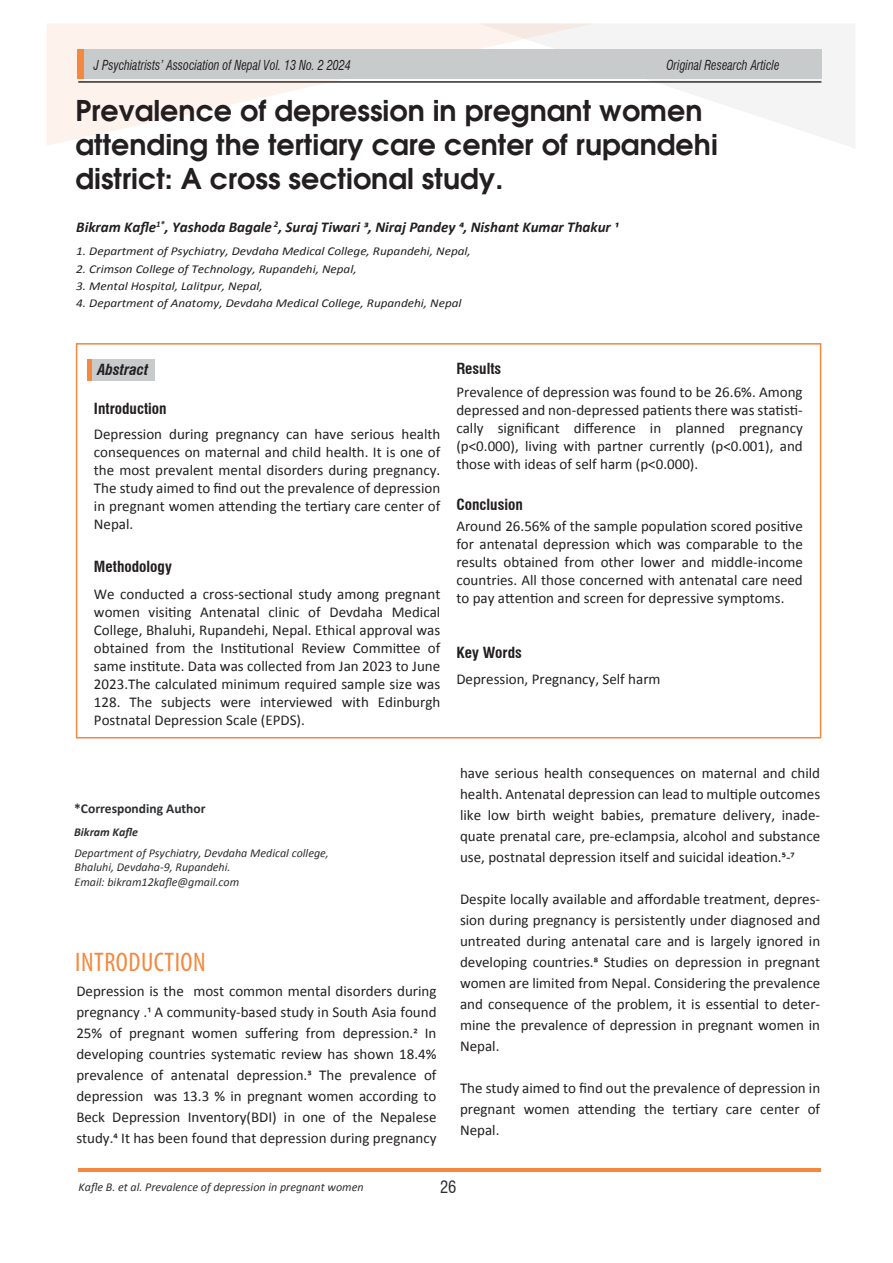
<style>
.page{position:relative;width:893px;height:1263px;background:#fff}
.page>*{position:absolute;margin:0;border:0;box-sizing:border-box;transform-origin:0 0}
.t1{font:600 28.5px/34.2px "Avant Garde";color:#231f20}
.t2{font:condensed 27px "Myriad Pro";letter-spacing:.02em;color:#f5883f}
.t3{font:condensed 16.5px "Swiss 721 BT";color:#2c2e31}
.t4{font:15px/18px "Calibri";color:#231f20;text-align:justify}
.t5{font:italic 700 15px "Calibri";color:#231f20}
.t6{font:700 condensed 15px "Swiss 721 BT";color:#231f20}
.t7{font:italic 700 condensed 15px "Swiss 721 BT";color:#231f20}
.t8{font:italic condensed 13.5px "Swiss 721 BT";color:#231f20;scale:.89 1}
.t9{font:700 13.5px "Calibri";color:#2c2e31}
.t10{font:italic 12px "Calibri";color:#231f20;scale:1.1 1}
.t11{font:italic 12px/14.4px "Calibri";color:#2c2e31}
.t12{font:italic 700 12px "Calibri";color:#2c2e31}
</style>
<div class="page">
<div style="left:76px;top:343px;width:745px;height:395px;border:2px solid #f5883f"></div>
<svg style="left:594px;top:24px;width:261px;height:124px;fill:#f4f4f5"></svg>
<svg style="left:47px;top:23px;width:547px;height:123px"></svg>
<hr style="left:78px;top:81px;width:743px;height:2px;background:#2c2e31">
<hr style="left:79px;top:1168px;width:742px;height:4px;background:#f5883f">
<div style="left:87px;top:359px;width:68px;height:21px;background:#c8cbcc"></div>
<div style="left:87px;top:359px;width:5px;height:21px;background:#f5883f"></div>
<div style="left:78px;top:49px;width:743px;height:30px;background:#c8cbcc"></div>
<div style="left:78px;top:49px;width:6px;height:30px;background:#f5883f"></div>
<p class="t8" style="left:94px;top:57px;width:290px">J Psychiatrists’ Association of Nepal Vol. 13 No. 2 2024</p>
<p class="t8" style="left:666px;top:57px;width:129px">Original Research Article</p>
<h1 class="t1" style="left:75px;top:93px;width:644px">Prevalence of depression in pregnant women attending the tertiary care center of rupandehi district: A cross sectional study.</h1>
<p class="t5" style="left:76px;top:217px;width:543px">Bikram Kafle<sup>1*</sup>, Yashoda Bagale <sup>2</sup>, Suraj Tiwari 3, Niraj Pandey 4, Nishant Kumar Thakur 1</p>
<p class="t10" style="left:76px;top:243px;width:360px">1. Department of Psychiatry, Devdaha Medical College, Rupandehi, Nepal,</p>
<p class="t10" style="left:76px;top:260px;width:256px">2. Crimson College of Technology, Rupandehi, Nepal,</p>
<p class="t10" style="left:76px;top:278px;width:171px">3. Mental Hospital, Lalitpur, Nepal,</p>
<p class="t10" style="left:76px;top:295px;width:352px">4. Department of Anatomy, Devdaha Medical College, Rupandehi, Nepal</p>
<p class="t7" style="left:97px;top:361px;width:52px">Abstract</p>
<p class="t6" style="left:94px;top:400px;width:74px">Introduction</p>
<p class="t4" style="left:94px;top:425px;width:348px">Depression during pregnancy can have serious health consequences on maternal and child health. It is one of the most prevalent mental disorders during pregnancy.<br>The study aimed to find out the prevalence of depression in pregnant women attending the tertiary care center of Nepal.</p>
<p class="t6" style="left:94px;top:558px;width:79px">Methodology</p>
<p class="t4" style="left:94px;top:585px;width:348px">We conducted a cross-sectional study among pregnant women visiting Antenatal clinic of Devdaha Medical College, Bhaluhi, Rupandehi, Nepal. Ethical approval was obtained from the Institutional Review Committee of same institute. Data was collected from Jan 2023 to June 2023.The calculated minimum required sample size was 128. The subjects were interviewed with Edinburgh Postnatal Depression Scale (EPDS).</p>
<p class="t6" style="left:456px;top:359px;width:46px">Results</p>
<p class="t4" style="left:456px;top:383px;width:348px">Prevalence of depression was found to be 26.6%. Among depressed and non-depressed patients there was statisti&shy;cally significant difference in planned pregnancy (p&lt;0.000), living with partner currently (p&lt;0.001), and those with ideas of self harm (p&lt;0.000).</p>
<p class="t6" style="left:456px;top:496px;width:68px">Conclusion</p>
<p class="t4" style="left:456px;top:517px;width:348px">Around 26.56% of the sample population scored positive for antenatal depression which was comparable to the results obtained from other lower and middle-income countries. All those concerned with antenatal care need to pay attention and screen for depressive symptoms.</p>
<p class="t6" style="left:456px;top:643px;width:67px">Key Words</p>
<p class="t4" style="left:456px;top:670px;width:206px">Depression, Pregnancy, Self harm</p>
<p class="t9" style="left:74px;top:800px;width:133px">*Corresponding Author</p>
<p class="t12" style="left:74px;top:825px;width:65px">Bikram Kafle</p>
<p class="t11" style="left:75px;top:845px;width:256px">Department of Psychiatry, Devdaha Medical college,<br>Bhaluhi, Devdaha-9, Rupandehi.<br>Email: bikram12kafle@gmail.com</p>
<h2 class="t2" style="left:75px;top:946px;width:132px">INTRODUCTION</h2>
<p class="t4" style="left:76px;top:981px;width:362px;line-height:21px">Depression is the most common mental disorders during pregnancy .1 A community-based study in South Asia found 25% of pregnant women suffering from depression.2 In developing countries systematic review has shown 18.4% prevalence of antenatal depression.3 The prevalence of depression was 13.3 % in pregnant women according to Beck Depression Inventory(BDI) in one of the Nepalese study.4 It has been found that depression during pregnancy</p>
<p class="t4" style="left:460px;top:763px;width:362px;line-height:21px">have serious health consequences on maternal and child health. Antenatal depression can lead to multiple outcomes like low birth weight babies, premature delivery, inade&shy;quate prenatal care, pre-eclampsia, alcohol and substance use, postnatal depression itself and suicidal ideation.5-7</p>
<p class="t4" style="left:460px;top:889px;width:362px;line-height:21px">Despite locally available and affordable treatment, depres&shy;sion during pregnancy is persistently under diagnosed and untreated during antenatal care and is largely ignored in developing countries.8 Studies on depression in pregnant women are limited from Nepal. Considering the prevalence and consequence of the problem, it is essential to deter&shy;mine the prevalence of depression in pregnant women in Nepal.</p>
<p class="t4" style="left:460px;top:1078px;width:362px;line-height:21px">The study aimed to find out the prevalence of depression in pregnant women attending the tertiary care center of Nepal.</p>
<p class="t11" style="left:79px;top:1179px;width:287px">Kafle B. et al. Prevalence of depression in pregnant women</p>
<p class="t3" style="left:440px;top:1177px;width:18px">26</p>
</div>
